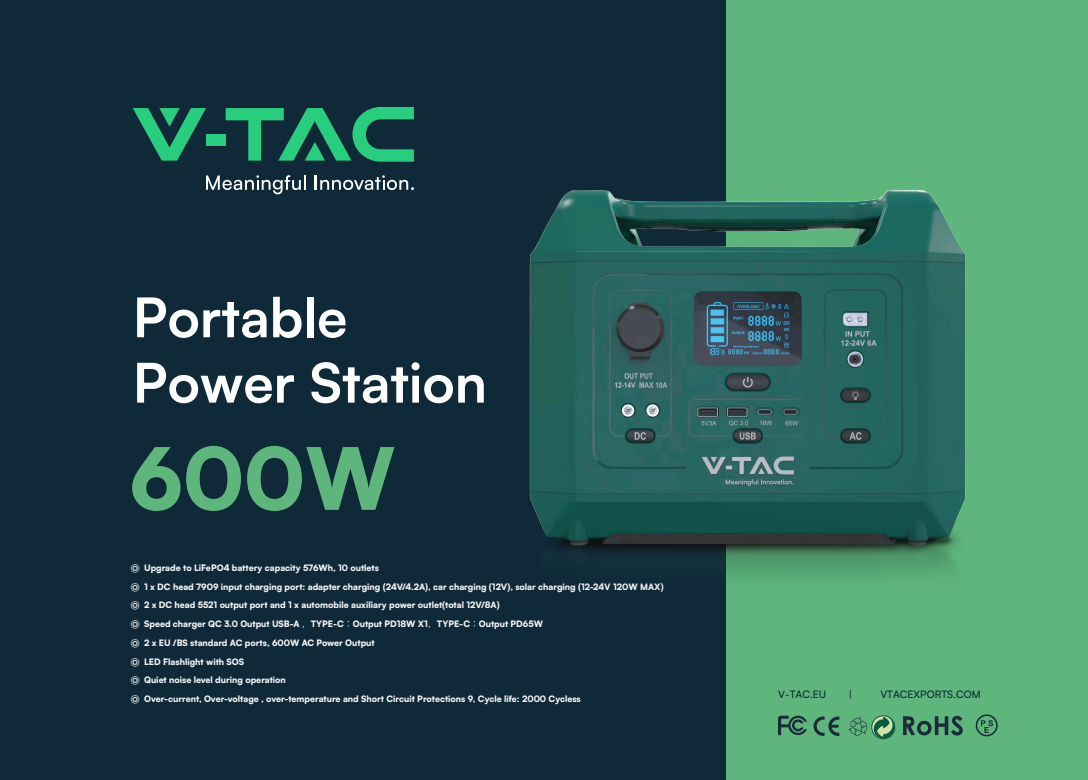
<style>
.page{position:relative;width:1088px;height:780px;background:#fff}
.page>*{position:absolute;margin:0;border:0;box-sizing:border-box;transform-origin:0 0}
.t1{font:900 84.88px "Satoshi";color:#5eb67c}
.t2{font:700 54.38px/65.4px "Satoshi";color:#fff}
.t3{font:500 10.38px "Satoshi";color:#0f2939}
.t4{font:700 8.75px/18.8px "Satoshi Variable";color:#f2f3f4}
.s1{font-family:"Koz Go Pr 6 N";font-weight:400}
</style>
<div class="page">
<div style="left:723px;top:0;width:365px;height:780px;background:#5eb67c"></div>
<div style="left:0;top:0;width:725px;height:780px;background:#0f2939"></div>
<svg style="left:206px;top:175px;width:100px;height:19px"></svg>
<svg style="left:315px;top:175px;width:99px;height:15px"></svg>
<div style="left:206px;top:135px;width:20px;height:11px;background:#28cd7e"></div>
<svg style="left:133px;top:108px;width:73px;height:53px"></svg>
<svg style="left:226px;top:107px;width:188px;height:55px"></svg>
<svg style="left:778px;top:715px;width:29px;height:20px"></svg>
<svg style="left:813px;top:716px;width:26px;height:19px"></svg>
<svg style="left:903px;top:715px;width:60px;height:20px"></svg>
<svg style="left:976px;top:714px;width:21px;height:22px"></svg>
<svg style="left:848px;top:715px;width:47px;height:23px"></svg>
<div style="left:871px;top:715px;width:24px;height:23px;border:1px solid #0c5940;border-radius:50%"></div>
<img style="left:529px;top:180px;width:437px;height:424px">
<h2 class="t2" style="left:133px;top:281px;width:356px">Portable<br>Power Station</h2>
<h1 class="t1" style="left:130px;top:414px;width:268px">600W</h1>
<p class="t4" style="left:144px;top:557px;width:521px">Upgrade to LiFePO4 battery capacity 576Wh, 10 outlets<br>1 x DC head 7909 input charging port: adapter charging (24V/4.2A), car charging (12V), solar charging (12-24V 120W MAX)<br>2 x DC head 5521 output port and 1 x automobile auxiliary power outlet(total 12V/8A)<br>Speed charger QC 3.0 Output USB-A <span class="s1">，</span>TYPE-C<span class="s1">：</span>Output PD18W X1<span class="s1">，</span>TYPE-C<span class="s1">：</span>Output PD65W<br>2 x EU /BS standard AC ports, 600W AC Power Output<br>LED Flashlight with SOS<br>Quiet noise level during operation<br>Over-current, Over-voltage , over-temperature and Short Circuit Protections 9, Cycle life: 2000 Cycless</p>
<p class="t3" style="left:778px;top:686px;width:49px">V-TAC.EU</p>
<p class="t3" style="left:849px;top:686px;width:5px">|</p>
<p class="t3" style="left:880px;top:686px;width:102px">VTACEXPORTS.COM</p>
</div>
